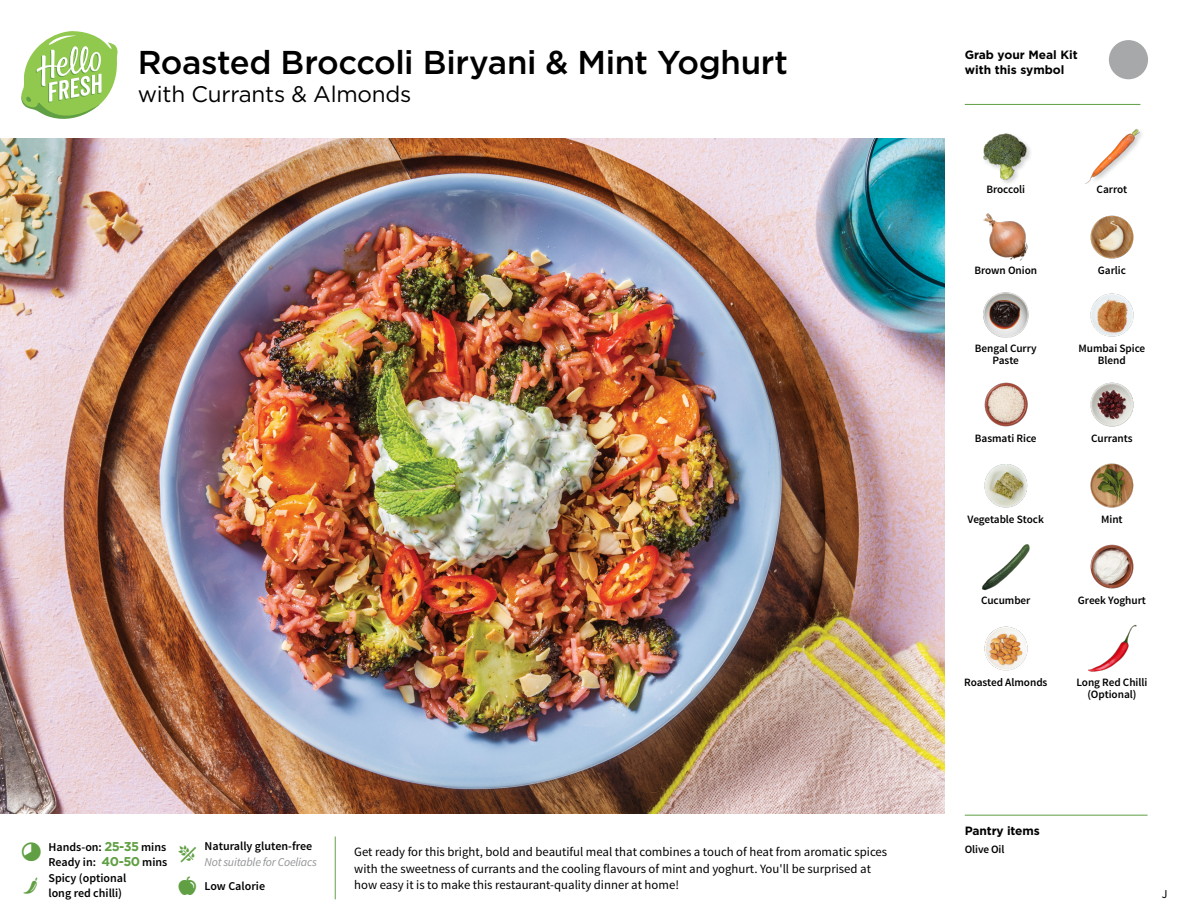
<style>
.page{position:relative;width:1188px;height:918px;background:#fff}
.page>*{position:absolute;margin:0;border:0;box-sizing:border-box;transform-origin:0 0}
.t1{font:500 33px "Gotham";letter-spacing:-.015em;color:#000}
.t2{font:22.5px "Gotham";letter-spacing:-.01em;color:#000}
.t3{font:12.75px/16.5px "Source Sans Pro";color:#000}
.t4{font:600 12px/15px "Source Sans Pro";color:#000}
.t5{font:700 12px/15px "Gotham";color:#000}
.t6{font:italic 12px "Source Sans Pro";letter-spacing:-.02em;color:#939598}
.t7{font:12px "Source Sans Pro";color:#000}
.t8{font:600 11.25px/12px "Source Sans Pro";letter-spacing:-.005em;color:#000;text-align:center}
.s1{font-family:"Gotham";font-weight:700;font-size:12.75px;color:#609f43}
</style>
<div class="page">
<svg style="left:21px;top:31px;width:97px;height:88px"></svg>
<img style="left:0;top:139px;width:945px;height:675px">
<img style="left:1090px;top:293px;width:44px;height:44px">
<img style="left:1090px;top:382px;width:44px;height:45px">
<img style="left:984px;top:382px;width:44px;height:45px">
<img style="left:1090px;top:463px;width:44px;height:45px">
<img style="left:1090px;top:544px;width:44px;height:45px">
<img style="left:1088px;top:624px;width:49px;height:48px">
<img style="left:984px;top:464px;width:44px;height:44px">
<img style="left:984px;top:626px;width:44px;height:45px">
<img style="left:981px;top:544px;width:49px;height:47px">
<img style="left:983px;top:292px;width:45px;height:45px">
<img style="left:983px;top:213px;width:45px;height:48px">
<img style="left:1090px;top:215px;width:44px;height:44px">
<img style="left:983px;top:133px;width:48px;height:51px">
<img style="left:1085px;top:128px;width:56px;height:56px">
<hr style="left:965px;top:104px;width:175px;height:1px;background:#609f43">
<hr style="left:965px;top:815px;width:183px;height:1px;background:#609f43">
<svg style="left:1108px;top:40px;width:40px;height:40px"></svg>
<h1 class="t1" style="left:138px;top:41px;width:652px">Roasted Broccoli Biryani &amp; Mint Yoghurt</h1>
<h2 class="t2" style="left:138px;top:80px;width:275px">with Currants &amp; Almonds</h2>
<p class="t4" style="left:48px;top:840px;width:120px">Hands-on: <span class="s1">25-35</span> mins<br>Ready in: <span class="s1">40-50</span> mins</p>
<p class="t4" style="left:48px;top:871px;width:79px">Spicy (optional long red chilli)</p>
<p class="t4" style="left:205px;top:839px;width:109px">Naturally gluten-free</p>
<p class="t6" style="left:205px;top:855px;width:114px">Not suitable for Coeliacs</p>
<p class="t4" style="left:205px;top:879px;width:62px">Low Calorie</p>
<p class="t3" style="left:354px;top:844px;width:534px">Get ready for this bright, bold and beautiful meal that combines a touch of heat from aromatic spices with the sweetness of currants and the cooling flavours of mint and yoghurt. You'll be surprised at how easy it is to make this restaurant-quality dinner at home!</p>
<p class="t5" style="left:965px;top:47px;width:115px">Grab your Meal Kit with this symbol</p>
<p class="t8" style="left:986px;top:184px;width:40px">Broccoli</p>
<p class="t8" style="left:1097px;top:184px;width:32px">Carrot</p>
<p class="t8" style="left:974px;top:265px;width:64px">Brown Onion</p>
<p class="t8" style="left:975px;top:343px;width:63px">Bengal Curry<br>Paste</p>
<p class="t8" style="left:1098px;top:265px;width:30px">Garlic</p>
<p class="t8" style="left:1078px;top:343px;width:68px">Mumbai Spice<br>Blend</p>
<p class="t8" style="left:975px;top:432px;width:63px">Basmati Rice</p>
<p class="t8" style="left:1091px;top:432px;width:43px">Currants</p>
<p class="t8" style="left:968px;top:513px;width:78px">Vegetable Stock</p>
<p class="t8" style="left:1101px;top:513px;width:23px">Mint</p>
<p class="t8" style="left:981px;top:594px;width:51px">Cucumber</p>
<p class="t8" style="left:1078px;top:594px;width:69px">Greek Yoghurt</p>
<p class="t8" style="left:964px;top:676px;width:85px">Roasted Almonds</p>
<p class="t8" style="left:1076px;top:676px;width:72px">Long Red Chilli (Optional)</p>
<p class="t5" style="left:965px;top:823px;width:77px">Pantry items</p>
<p class="t8" style="left:965px;top:843px;width:41px">Olive Oil</p>
<p class="t7" style="left:1162px;top:886px;width:7px">J</p>
</div>
